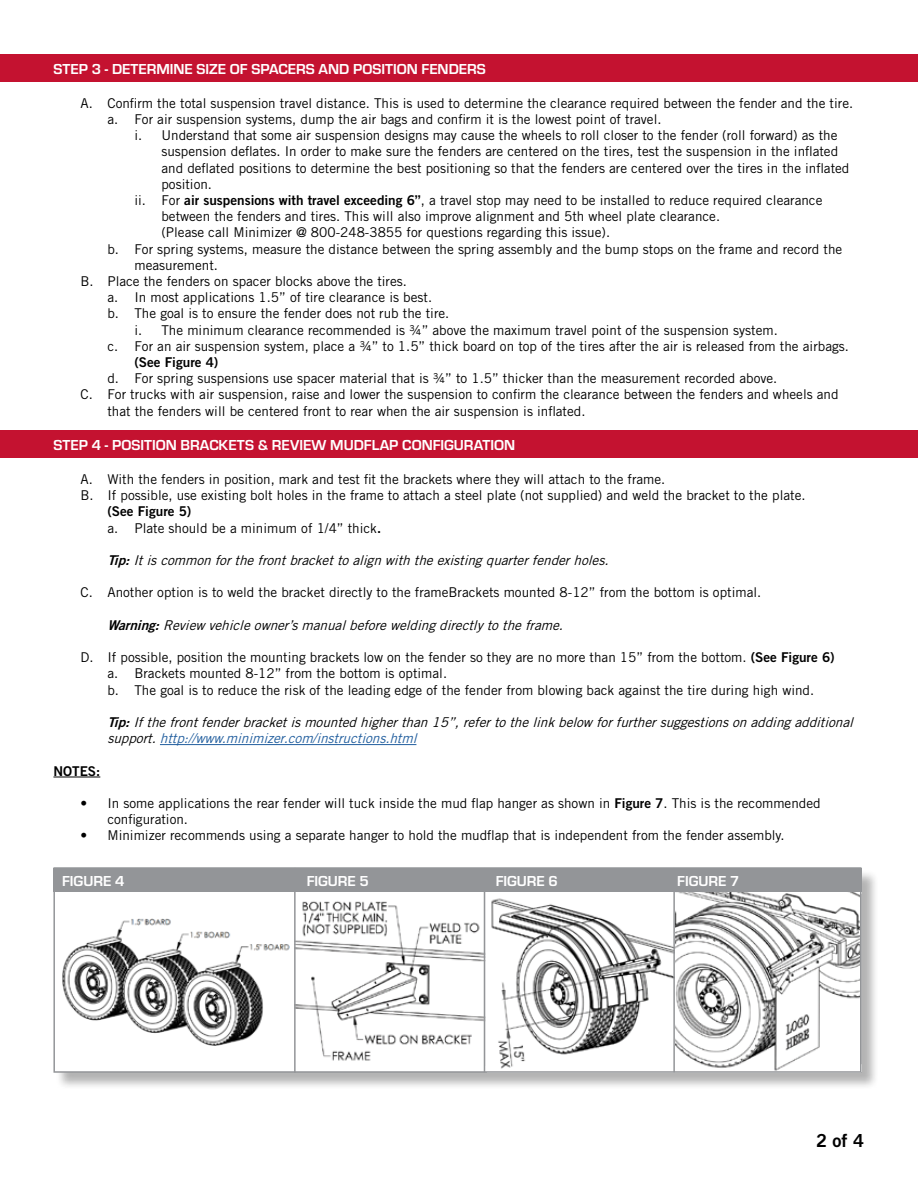
<style>
.page{position:relative;width:918px;height:1188px;background:#fff}
.page>*{position:absolute;margin:0;border:0;box-sizing:border-box;transform-origin:0 0}
.t1{font:18px "Trade Gothic LT Std Bd 2";color:#000}
.t2{font:700 15px "Eurostile";color:#fff}
.t3{font:13.5px/16.2px "Trade Gothic LT Std";color:#000}
.t4{font:italic 13.5px/16.2px "Trade Gothic LT Std";color:#000}
.t5{font:13.5px "Trade Gothic LT Std Bd 2";color:#000}
.s1{font-family:"Trade Gothic LT Std Bd 2"}
.s2{color:#215e9e}
</style>
<div class="page">
<div style="left:0;top:54px;width:918px;height:28px;background:#c41230"></div>
<div style="left:0;top:430px;width:918px;height:28px;background:#c41230"></div>
<hr style="left:160px;top:744px;width:256px;height:1px;background:#215e9e">
<hr style="left:53px;top:777px;width:47px;height:1px;background:#000">
<div style="left:55px;top:869px;width:824px;height:221px;background:#000;opacity:.3"></div>
<div style="left:53px;top:867px;width:809px;height:205px;background:#fff"></div>
<img style="left:675px;top:892px;width:184px;height:178px">
<img style="left:491px;top:898px;width:182px;height:171px">
<img style="left:296px;top:892px;width:188px;height:174px">
<div style="left:53px;top:868px;width:809px;height:24px;background:#939598"></div>
<img style="left:62px;top:918px;width:228px;height:128px">
<div style="left:53px;top:867px;width:809px;height:206px;border:2px solid #939598"></div>
<hr style="left:294px;top:868px;width:2px;height:205px;background:#939598">
<hr style="left:860px;top:894px;width:2px;height:170px;background:#939598">
<hr style="left:484px;top:868px;width:1px;height:204px;background:#939598">
<hr style="left:673px;top:868px;width:2px;height:204px;background:#939598">
<p class="t2" style="left:53px;top:58px;width:434px">STEP 3 - DETERMINE SIZE OF SPACERS AND POSITION FENDERS</p>
<p class="t3" style="left:107px;top:95px;width:747px;text-indent:-27px">A. Confirm the total suspension travel distance. This is used to determine the clearance required between the fender and the tire. a. For air suspension systems, dump the air bags and confirm it is the lowest point of travel.</p>
<p class="t3" style="left:134px;top:127px;width:704px">i. Understand that some air suspension designs may cause the wheels to roll closer to the fender (roll forward) as the</p>
<p class="t3" style="left:161px;top:143px;width:678px">suspension deflates. In order to make sure the fenders are centered on the tires, test the suspension in the inflated</p>
<p class="t3" style="left:161px;top:160px;width:690px">and deflated positions to determine the best positioning so that the fenders are centered over the tires in the inflated</p>
<p class="t3" style="left:161px;top:176px;width:52px">position.</p>
<p class="t3" style="left:134px;top:192px;width:690px">ii. For <span class="s1">air suspensions with travel exceeding 6”</span>, a travel stop may need to be installed to reduce required clearance</p>
<p class="t3" style="left:161px;top:208px;width:560px">between the fenders and tires. This will also improve alignment and 5th wheel plate clearance.</p>
<p class="t3" style="left:161px;top:224px;width:450px">(Please call Minimizer @ 800-248-3855 for questions regarding this issue).</p>
<p class="t3" style="left:107px;top:241px;width:736px">b. For spring systems, measure the distance between the spring assembly and the bump stops on the frame and record the</p>
<p class="t3" style="left:134px;top:257px;width:85px">measurement.</p>
<p class="t3" style="left:80px;top:273px;width:328px">B. Place the fenders on spacer blocks above the tires.</p>
<p class="t3" style="left:107px;top:289px;width:326px">a. In most applications 1.5” of tire clearance is best.</p>
<p class="t3" style="left:107px;top:305px;width:343px">b. The goal is to ensure the fender does not rub the tire.</p>
<p class="t3" style="left:134px;top:322px;width:645px">i. The minimum clearance recommended is ¾” above the maximum travel point of the suspension system.</p>
<p class="t3" style="left:107px;top:338px;width:743px">c. For an air suspension system, place a ¾” to 1.5” thick board on top of the tires after the air is released from the airbags.</p>
<p class="t5" style="left:134px;top:354px;width:85px">(See Figure 4)</p>
<p class="t3" style="left:107px;top:370px;width:671px">d. For spring suspensions use spacer material that is ¾” to 1.5” thicker than the measurement recorded above.</p>
<p class="t3" style="left:80px;top:386px;width:760px">C. For trucks with air suspension, raise and lower the suspension to confirm the clearance between the fenders and wheels and</p>
<p class="t3" style="left:107px;top:403px;width:480px">that the fenders will be centered front to rear when the air suspension is inflated.</p>
<p class="t2" style="left:53px;top:434px;width:463px">STEP 4 - POSITION BRACKETS &amp; REVIEW MUDFLAP CONFIGURATION</p>
<p class="t3" style="left:80px;top:471px;width:727px">A. With the fenders in position, mark and test fit the brackets where they will attach to the frame.<br>B. If possible, use existing bolt holes in the frame to attach a steel plate (not supplied) and weld the bracket to the plate.</p>
<p class="t5" style="left:107px;top:503px;width:85px">(See Figure 5)</p>
<p class="t3" style="left:107px;top:520px;width:275px">a. Plate should be a minimum of 1/4” thick<span class="s1">.</span></p>
<p class="t4" style="left:107px;top:552px;width:507px"><span class="s1">Tip:</span>Itiscommonforthefrontbrackettoalignwiththeexistingquarterfenderholes.</p>
<p class="t3" style="left:80px;top:584px;width:682px">C. Another option is to weld the bracket directly to the frameBrackets mounted 8-12” from the bottom is optimal.</p>
<p class="t4" style="left:107px;top:617px;width:461px"><span class="s1">Warning:</span>Review vehicleowner’smanualbeforeweldingdirectlytotheframe.</p>
<p class="t3" style="left:107px;top:649px;width:729px;text-indent:-27px">D. If possible, position the mounting brackets low on the fender so they are no more than 15” from the bottom. <span class="s1">(See Figure 6) </span>a. Brackets mounted 8-12” from the bottom is optimal.<br>b. The goal is to reduce the risk of the leading edge of the fender from blowing back against the tire during high wind.</p>
<p class="t4" style="left:107px;top:714px;width:751px"><span class="s1">Tip:</span>Ifthefrontfenderbracketismountedhigherthan15”,refertothelinkbelow forfurthersuggestionsonaddingadditional support.<span class="s2">http://www.minimizer.com/instructions.html</span></p>
<p class="t5" style="left:53px;top:762px;width:48px">NOTES:</p>
<p class="t3" style="left:107px;top:795px;width:715px;text-indent:-27px">• In some applications the rear fender will tuck inside the mud flap hanger as shown in <span class="s1">Figure 7</span>. This is the recommended configuration.</p>
<p class="t3" style="left:80px;top:827px;width:706px">• Minimizer recommends using a separate hanger to hold the mudflap that is independent from the fender assembly.</p>
<p class="t2" style="left:62px;top:870px;width:64px">FIGURE 4</p>
<p class="t2" style="left:307px;top:870px;width:64px">FIGURE 5</p>
<p class="t2" style="left:496px;top:870px;width:64px">FIGURE 6</p>
<p class="t2" style="left:677px;top:870px;width:64px">FIGURE 7</p>
<h1 class="t1" style="left:816px;top:1129px;width:49px">2 of 4</h1>
</div>
